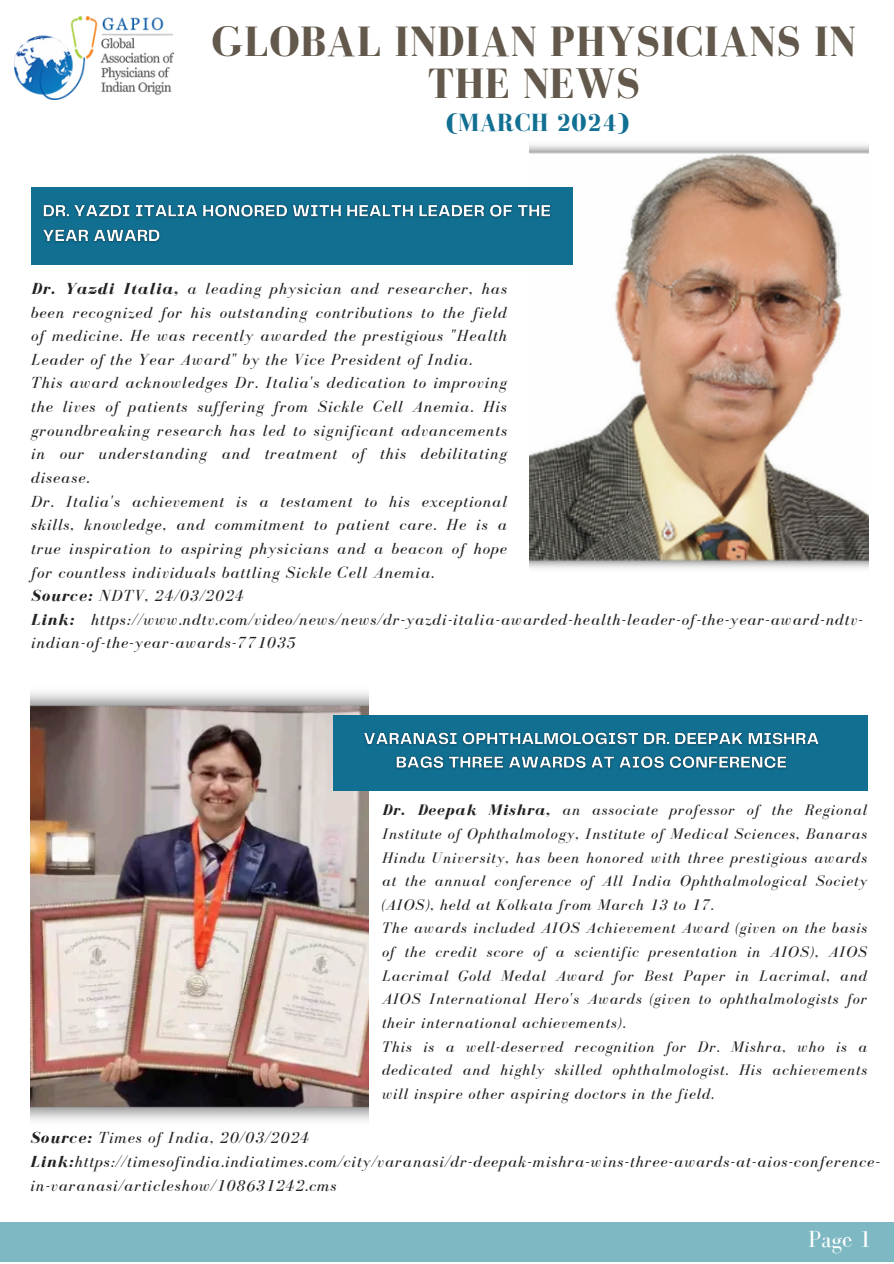
<style>
.page{position:relative;width:894px;height:1264px;background:#fff}
.page>*{position:absolute;margin:0;border:0;box-sizing:border-box;transform-origin:0 0}
.t1{font:700 43.5px/41.7px "Bodoni FLF";letter-spacing:.01em;color:#62584b;text-align:center}
.t2{font:700 25.5px "Bodoni FLF";letter-spacing:.01em;color:#116f92}
.t3{font:24px "Bodoni FLF";color:#fff}
.t4{font:italic 16.5px/23.7px "Bodoni FLF";letter-spacing:.06em;color:#222;text-align:justify}
.t5{font:italic 15.75px/23.7px "Bodoni FLF";letter-spacing:.06em;color:#222;text-align:justify}
.s1{font-weight:700}
</style>
<div class="page">
<div style="left:0;top:1222px;width:893px;height:39px;background:#7eb9c3"></div>
<img style="left:15px;top:17px;width:158px;height:83px">
<img style="left:529px;top:145px;width:339px;height:423px">
<div style="left:31px;top:187px;width:541px;height:77px;background:#116f92"></div>
<img style="left:30px;top:692px;width:338px;height:429px">
<div style="left:333px;top:714px;width:534px;height:76px;background:#116f92"></div>
<img style="left:43px;top:204px;width:508px;height:39px">
<img style="left:364px;top:732px;width:455px;height:38px">
<p class="t1" style="left:212px;top:21px;width:645px">GLOBAL INDIAN PHYSICIANS IN<br>THE NEWS</p>
<p class="t2" style="left:446px;top:108px;width:184px">(MARCH 2024)</p>
<p class="t4" style="left:31px;top:276px;width:477px"><span class="s1">Dr. Yazdi Italia,</span> a leading physician and researcher, has been recognized for his outstanding contributions to the field of medicine. He was recently awarded the prestigious "Health Leader of the Year Award" by the Vice President of India.</p>
<p class="t4" style="left:31px;top:371px;width:477px">This award acknowledges Dr. Italia's dedication to improving the lives of patients suffering from Sickle Cell Anemia. His groundbreaking research has led to significant advancements in our understanding and treatment of this debilitating disease.</p>
<p class="t4" style="left:31px;top:489px;width:477px">Dr. Italia's achievement is a testament to his exceptional skills, knowledge, and commitment to patient care. He is a true inspiration to aspiring physicians and a beacon of hope for countless individuals battling Sickle Cell Anemia.</p>
<p class="t4" style="left:31px;top:583px;width:214px"><span class="s1">Source:</span> NDTV, 24/03/2024</p>
<p class="t4" style="left:31px;top:607px;width:833px"><span class="s1">Link:</span> https://www.ndtv.com/video/news/news/dr-yazdi-italia-awarded-health-leader-of-the-year-award-ndtv&shy;indian-of-the-year-awards-771035</p>
<p class="t5" style="left:382px;top:798px;width:486px"><span class="s1">Dr. Deepak Mishra,</span> an associate professor of the Regional Institute of Ophthalmology, Institute of Medical Sciences, Banaras Hindu University, has been honored with three prestigious awards at the annual conference of All India Ophthalmological Society (AIOS), held at Kolkata from March 13 to 17.</p>
<p class="t5" style="left:382px;top:916px;width:486px">The awards included AIOS Achievement Award (given on the basis of the credit score of a scientific presentation in AIOS), AIOS Lacrimal Gold Medal Award for Best Paper in Lacrimal, and AIOS International Hero's Awards (given to ophthalmologists for their international achievements).</p>
<p class="t5" style="left:382px;top:1034px;width:486px">This is a well-deserved recognition for Dr. Mishra, who is a dedicated and highly skilled ophthalmologist. His achievements will inspire other aspiring doctors in the field.</p>
<p class="t4" style="left:30px;top:1125px;width:280px"><span class="s1">Source:</span> Times of India, 20/03/2024</p>
<p class="t4" style="left:30px;top:1149px;width:850px"><span class="s1">Link:</span>https://timesofindia.indiatimes.com/city/varanasi/dr-deepak-mishra-wins-three-awards-at-aios-conference&shy;in-varanasi/articleshow/108631242.cms</p>
<p class="t3" style="left:808px;top:1225px;width:65px">Page 1</p>
</div>
